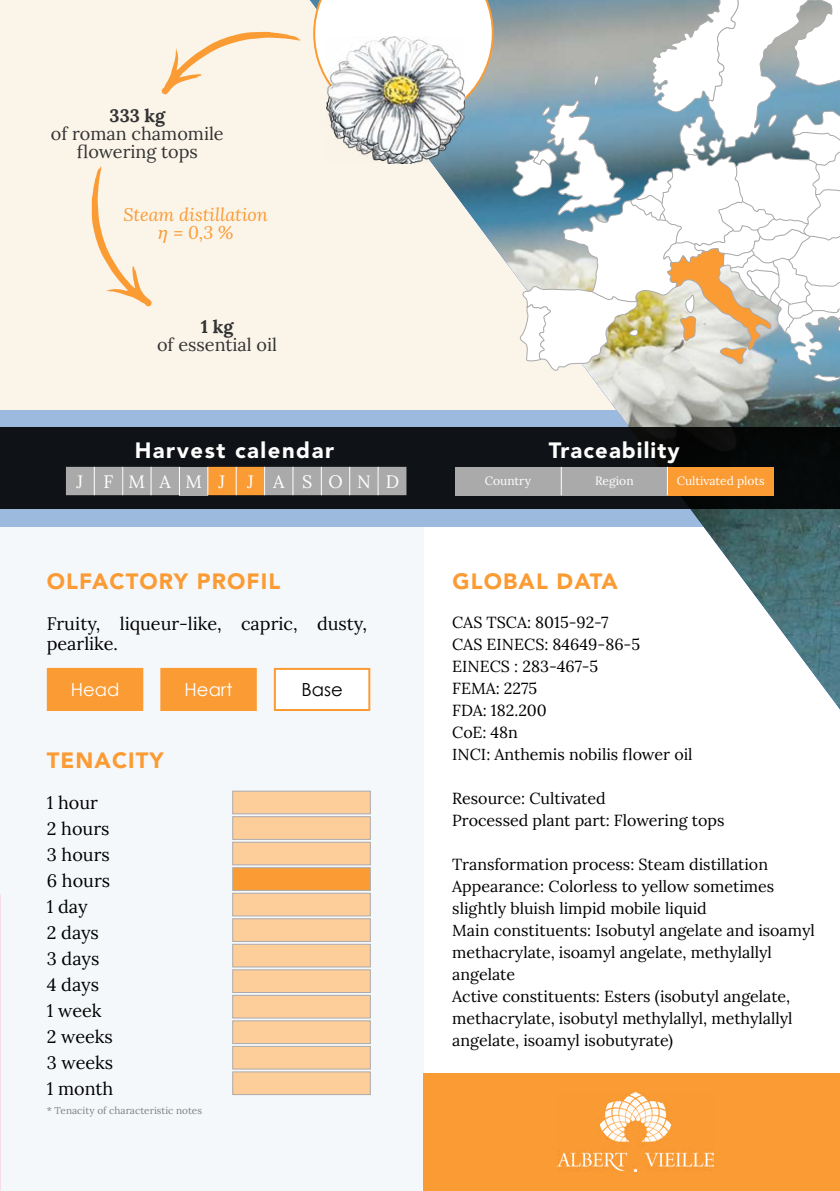
<style>
.page{position:relative;width:840px;height:1191px;background:#fff}
.page>*{position:absolute;margin:0;border:0;box-sizing:border-box;transform-origin:0 0}
.Titres_corps_FP{font:900 22px "Avenir";letter-spacing:.05em;color:#fb9b34}
.TItres_textes_fiches{font:900 22px "Avenir";letter-spacing:.07em;color:#fff}
.Titres_corps_FP-2{font:900 22px "Avenir";letter-spacing:.05em;color:#fff}
.t1{font:18px/20px "Lora";color:#000}
.t2{font:18px/18px "Lora";color:#333;text-align:center}
.t3{font:italic 18px "Lora";color:#fb9b34}
.Tableau{font:18px "Lora";color:#fff}
.t4{font:18px "Century Gothic";color:#fff}
.t5{font:700 18px "Lora";letter-spacing:-.005em;color:#333}
.t6{font:18px "Century Gothic";color:#000}
.Textes_REG{font:16px/22px "Lora";color:#000}
.t7{font:12px "Lora";color:#fff}
.t8{font:10px "Lora";color:#7f7f7f}
.s1{font-family:"Georgia"}
</style>
<div class="page">
<div style="left:1px;top:526px;width:422px;height:665px;background:#f5f8fb"></div>
<div style="left:0;top:0;width:839px;height:468px;background:#faf4e9"></div>
<div style="left:0;top:410px;width:839px;height:116px;background:#9cbadd"></div>
<img style="left:310px;top:0;width:529px;height:709px">
<img style="left:0;top:895px;width:1px;height:296px">
<svg style="left:1px;top:427px;width:838px;height:81px;background:#0e1113"></svg>
<svg style="left:313px;top:0;width:180px;height:124px;background:#efefed"></svg>
<div style="left:232px;top:791px;width:138px;height:23px;background:#fdcd9a;border:1px solid #abaaab"></div>
<div style="left:232px;top:816px;width:138px;height:23px;background:#fdcd9a;border:1px solid #abaaab"></div>
<div style="left:232px;top:842px;width:138px;height:23px;background:#fdcd9a;border:1px solid #abaaab"></div>
<div style="left:232px;top:867px;width:138px;height:23px;background:#fb9b34;border:1px solid #abaaab"></div>
<div style="left:232px;top:918px;width:138px;height:23px;background:#fdcd9a;border:1px solid #abaaab"></div>
<div style="left:232px;top:944px;width:138px;height:23px;background:#fdcd9a;border:1px solid #abaaab"></div>
<div style="left:232px;top:969px;width:138px;height:23px;background:#fdcd9a;border:1px solid #abaaab"></div>
<div style="left:232px;top:893px;width:138px;height:23px;background:#fdcd9a;border:1px solid #abaaab"></div>
<div style="left:232px;top:1046px;width:138px;height:23px;background:#fdcd9a;border:1px solid #abaaab"></div>
<div style="left:232px;top:1020px;width:138px;height:23px;background:#fdcd9a;border:1px solid #abaaab"></div>
<div style="left:232px;top:995px;width:138px;height:23px;background:#fdcd9a;border:1px solid #abaaab"></div>
<div style="left:232px;top:1071px;width:138px;height:23px;background:#fdcd9a;border:1px solid #abaaab"></div>
<div style="left:48px;top:669px;width:94px;height:41px;background:#fb9b34"></div>
<div style="left:47px;top:668px;width:96px;height:43px;border:2px solid #fb9b34"></div>
<div style="left:275px;top:669px;width:94px;height:41px;background:#fff"></div>
<div style="left:274px;top:668px;width:96px;height:43px;border:2px solid #fb9b34"></div>
<div style="left:161px;top:669px;width:95px;height:41px;background:#fb9b34"></div>
<div style="left:160px;top:668px;width:97px;height:43px;border:2px solid #fb9b34"></div>
<svg style="left:92px;top:166px;width:60px;height:140px"></svg>
<svg style="left:161px;top:32px;width:139px;height:63px"></svg>
<div style="left:423px;top:1073px;width:416px;height:118px;background:#fb9b34"></div>
<img style="left:557px;top:1092px;width:156px;height:79px">
<img style="left:326px;top:37px;width:138px;height:126px">
<svg style="left:66px;top:467px;width:340px;height:28px;background:#baaa9a"></svg>
<div style="left:455px;top:467px;width:106px;height:28px;background:#abaaab"></div>
<div style="left:561px;top:467px;width:106px;height:28px;background:#abaaab"></div>
<div style="left:667px;top:467px;width:106px;height:28px;background:#fb9b34"></div>
<svg style="left:560px;top:467px;width:1px;height:28px"></svg>
<svg style="left:511px;top:0;width:328px;height:382px;background:#c9d1d0"></svg>
<p class="t5" style="left:109px;top:100px;width:57px">333 kg</p>
<p class="t2" style="left:51px;top:123px;width:174px">of roman chamomile flowering tops</p>
<p class="t3" style="left:123px;top:203px;width:146px">Steam distillation</p>
<p class="t3" style="left:158px;top:221px;width:77px"><span class="s1">η</span> = 0,3 %</p>
<p class="t5" style="left:201px;top:311px;width:34px">1 kg</p>
<p class="t2" style="left:157px;top:334px;width:121px">of essential oil</p>
<p class="TItres_textes_fiches" style="left:135px;top:437px;width:201px">Harvest calendar</p>
<p class="Tableau" style="left:76px;top:468px;width:8px">J</p>
<p class="Tableau" style="left:103px;top:468px;width:11px">F</p>
<p class="Tableau" style="left:128px;top:468px;width:18px">M</p>
<p class="Tableau" style="left:159px;top:468px;width:13px">A</p>
<p class="Tableau" style="left:185px;top:468px;width:18px">M</p>
<p class="Tableau" style="left:218px;top:468px;width:8px">J</p>
<p class="Tableau" style="left:247px;top:468px;width:8px">J</p>
<p class="Tableau" style="left:273px;top:468px;width:13px">A</p>
<p class="Tableau" style="left:302px;top:468px;width:12px">S</p>
<p class="Tableau" style="left:328px;top:468px;width:16px">O</p>
<p class="Tableau" style="left:357px;top:468px;width:15px">N</p>
<p class="Tableau" style="left:385px;top:468px;width:15px">D</p>
<p class="Titres_corps_FP" style="left:47px;top:568px;width:235px">OLFACTORY PROFIL</p>
<p class="t1" style="left:47px;top:612px;width:321px">Fruity, liqueur-like, capric, dusty, pearlike.</p>
<p class="t4" style="left:71px;top:677px;width:50px">Head</p>
<p class="t4" style="left:184px;top:677px;width:49px">Heart</p>
<p class="t6" style="left:301px;top:677px;width:43px">Base</p>
<p class="Titres_corps_FP" style="left:47px;top:747px;width:118px">TENACITY</p>
<p class="t1" style="left:47px;top:791px;width:53px">1 hour</p>
<p class="t1" style="left:47px;top:817px;width:64px">2 hours</p>
<p class="t1" style="left:47px;top:843px;width:64px">3 hours</p>
<p class="t1" style="left:47px;top:869px;width:65px">6 hours</p>
<p class="t1" style="left:47px;top:895px;width:42px">1 day</p>
<p class="t1" style="left:47px;top:921px;width:54px">2 days</p>
<p class="t1" style="left:47px;top:947px;width:54px">3 days</p>
<p class="t1" style="left:47px;top:973px;width:54px">4 days</p>
<p class="t1" style="left:47px;top:999px;width:56px">1 week</p>
<p class="t1" style="left:47px;top:1025px;width:68px">2 weeks</p>
<p class="t1" style="left:47px;top:1051px;width:68px">3 weeks</p>
<p class="t1" style="left:47px;top:1077px;width:68px">1 month</p>
<p class="t8" style="left:47px;top:1103px;width:156px">* Tenacity of characteristic notes</p>
<p class="Titres_corps_FP-2" style="left:548px;top:437px;width:132px">Traceability</p>
<p class="t7" style="left:484px;top:472px;width:48px">Country</p>
<p class="t7" style="left:594px;top:472px;width:40px">Region</p>
<p class="t7" style="left:676px;top:472px;width:89px">Cultivated plots</p>
<p class="Titres_corps_FP" style="left:452px;top:568px;width:167px">GLOBAL DATA</p>
<p class="Textes_REG" style="left:452px;top:610px;width:157px">CAS TSCA: 8015-92-7</p>
<p class="Textes_REG" style="left:452px;top:632px;width:189px">CAS EINECS: 84649-86-5</p>
<p class="Textes_REG" style="left:452px;top:654px;width:147px">EINECS : 283-467-5</p>
<p class="Textes_REG" style="left:452px;top:676px;width:86px">FEMA: 2275</p>
<p class="Textes_REG" style="left:452px;top:698px;width:96px">FDA: 182.200</p>
<p class="Textes_REG" style="left:452px;top:720px;width:67px">CoE: 48n</p>
<p class="Textes_REG" style="left:452px;top:742px;width:242px">INCI: Anthemis nobilis flower oil</p>
<p class="Textes_REG" style="left:452px;top:786px;width:155px">Resource: Cultivated</p>
<p class="Textes_REG" style="left:452px;top:808px;width:273px">Processed plant part: Flowering tops</p>
<p class="Textes_REG" style="left:452px;top:852px;width:317px">Transformation process: Steam distillation</p>
<p class="Textes_REG" style="left:452px;top:874px;width:323px">Appearance: Colorless to yellow sometimes slightly bluish limpid mobile liquid</p>
<p class="Textes_REG" style="left:452px;top:918px;width:364px">Main constituents: Isobutyl angelate and isoamyl methacrylate, isoamyl angelate, methylallyl angelate</p>
<p class="Textes_REG" style="left:452px;top:984px;width:341px">Active constituents: Esters (isobutyl angelate, methacrylate, isobutyl methylallyl, methylallyl angelate, isoamyl isobutyrate)</p>
</div>
